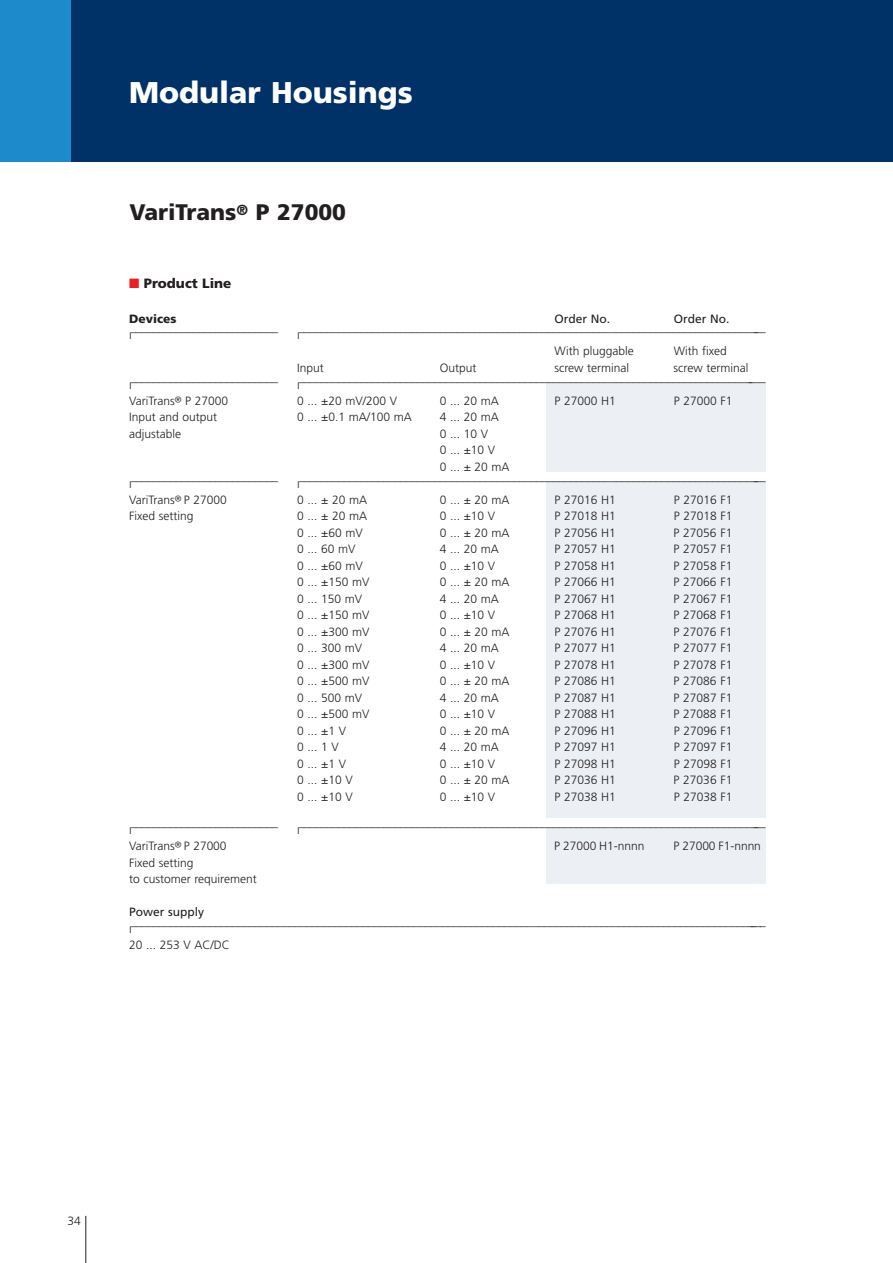
<style>
.page{position:relative;width:893px;height:1263px;background:#fff}
.page>*{position:absolute;margin:0;border:0;box-sizing:border-box;transform-origin:0 0}
.t1{font:900 30px "Frutiger";color:#fff}
.t2{font:900 22.5px "Frutiger";color:#231f20}
.t3{font:900 13.5px "Frutiger";color:#231f20}
.t4{font:300 12px/16.5px "Frutiger";color:#231f20}
.t5{font:12px "Frutiger";color:#231f20}
.t6{font:900 12px "Frutiger";color:#231f20}
.s1{color:#ee1d23}
.s2{font-family:"Frutiger Special";font-weight:400}
.s3{font-weight:400}
</style>
<div class="page">
<hr style="left:85px;top:1216px;width:1px;height:47px;background:#231f20">
<div style="left:0;top:0;width:892px;height:162px;background:#003268"></div>
<div style="left:546px;top:383px;width:219px;height:89px;background:#eceff3"></div>
<div style="left:546px;top:828px;width:219px;height:56px;background:#eceff3"></div>
<div style="left:546px;top:482px;width:219px;height:336px;background:#eceff3"></div>
<div style="left:0;top:0;width:70px;height:162px;background:#1d8acb"></div>
<h1 class="t1" style="left:129px;top:81px;width:285px">Modular Housings</h1>
<h2 class="t2" style="left:129px;top:203px;width:218px">VariTrans<sup>®</sup> P 27000</h2>
<p class="t3" style="left:129px;top:278px;width:104px"><span class="s1">■</span> Product Line</p>
<p class="t6" style="left:129px;top:314px;width:49px">Devices</p>
<p class="t5" style="left:554px;top:314px;width:57px">Order No.</p>
<p class="t5" style="left:673px;top:314px;width:57px">Order No.</p>
<p class="t4" style="left:129px;top:324px;width:150px"><sub>l</sub>––––––––––––––––––––––––––</p>
<p class="t4" style="left:554px;top:323px;width:213px;line-height:19.2px;text-indent:-257px"><sub>l</sub>–––––––––––––––––––––––––––––––––––––––––––––––––––––––––––––––––––––––––––––––––––<br>With pluggable</p>
<p class="t4" style="left:673px;top:343px;width:55px">With fixed</p>
<p class="t4" style="left:297px;top:360px;width:28px">Input</p>
<p class="t4" style="left:439px;top:360px;width:38px">Output</p>
<p class="t4" style="left:554px;top:360px;width:76px">screw terminal</p>
<p class="t4" style="left:673px;top:360px;width:76px">screw terminal</p>
<p class="t4" style="left:129px;top:374px;width:150px"><sub>l</sub>––––––––––––––––––––––––––</p>
<p class="t4" style="left:297px;top:374px;width:470px"><sub>l</sub>–––––––––––––––––––––––––––––––––––––––––––––––––––––––––––––––––––––––––––––––––––</p>
<p class="t4" style="left:129px;top:393px;width:100px">VariTrans<span class="s2">®</span> P 27000</p>
<p class="t4" style="left:297px;top:393px;width:101px">0 ... ±20 mV/200 V</p>
<p class="t4" style="left:439px;top:393px;width:61px">0 ... 20 mA</p>
<p class="t4" style="left:554px;top:393px;width:63px">P 27000 H1</p>
<p class="t4" style="left:673px;top:393px;width:60px">P 27000 F1</p>
<p class="t4" style="left:129px;top:409px;width:90px">Input and output</p>
<p class="t4" style="left:297px;top:409px;width:116px">0 ... ±0.1 mA/100 mA</p>
<p class="t4" style="left:439px;top:409px;width:61px">4 ... 20 mA</p>
<p class="t4" style="left:129px;top:426px;width:53px">adjustable</p>
<p class="t4" style="left:439px;top:426px;width:71px">0 ... 10 V<br>0 ... ±10 V<br>0 ... ± 20 mA</p>
<p class="t4" style="left:129px;top:473px;width:150px"><sub>l</sub>––––––––––––––––––––––––––</p>
<p class="t4" style="left:297px;top:473px;width:470px"><sub>l</sub>–––––––––––––––––––––––––––––––––––––––––––––––––––––––––––––––––––––––––––––––––––</p>
<p class="t4" style="left:129px;top:492px;width:99px">VariTrans<span class="s2">®</span> P 27000</p>
<p class="t4" style="left:297px;top:492px;width:71px">0 ... ± 20 mA</p>
<p class="t4" style="left:439px;top:492px;width:71px">0 ... ± 20 mA</p>
<p class="t4" style="left:554px;top:492px;width:63px">P 27016 H1</p>
<p class="t4" style="left:673px;top:492px;width:60px">P 27016 F1</p>
<p class="t4" style="left:129px;top:508px;width:66px">Fixed setting</p>
<p class="t4" style="left:297px;top:508px;width:71px">0 ... ± 20 mA</p>
<p class="t4" style="left:439px;top:508px;width:57px">0 ... ±10 V</p>
<p class="t4" style="left:554px;top:508px;width:63px">P 27018 H1</p>
<p class="t4" style="left:673px;top:508px;width:60px">P 27018 F1</p>
<p class="t4" style="left:297px;top:525px;width:67px">0 ... ±60 mV</p>
<p class="t4" style="left:439px;top:525px;width:71px">0 ... ± 20 mA</p>
<p class="t4" style="left:554px;top:525px;width:63px">P 27056 H1</p>
<p class="t4" style="left:673px;top:525px;width:60px">P 27056 F1</p>
<p class="t4" style="left:297px;top:541px;width:60px">0 ... 60 mV</p>
<p class="t4" style="left:439px;top:541px;width:61px">4 ... 20 mA</p>
<p class="t4" style="left:554px;top:541px;width:63px">P 27057 H1</p>
<p class="t4" style="left:673px;top:541px;width:60px">P 27057 F1</p>
<p class="t4" style="left:297px;top:558px;width:67px">0 ... ±60 mV</p>
<p class="t4" style="left:439px;top:558px;width:57px">0 ... ±10 V</p>
<p class="t4" style="left:554px;top:558px;width:63px">P 27058 H1</p>
<p class="t4" style="left:673px;top:558px;width:60px">P 27058 F1</p>
<p class="t4" style="left:297px;top:574px;width:74px">0 ... ±150 mV</p>
<p class="t4" style="left:439px;top:574px;width:71px">0 ... ± 20 mA</p>
<p class="t4" style="left:554px;top:574px;width:63px">P 27066 H1</p>
<p class="t4" style="left:673px;top:574px;width:60px">P 27066 F1</p>
<p class="t4" style="left:297px;top:591px;width:67px">0 ... 150 mV</p>
<p class="t4" style="left:439px;top:591px;width:61px">4 ... 20 mA</p>
<p class="t4" style="left:554px;top:591px;width:63px">P 27067 H1</p>
<p class="t4" style="left:673px;top:591px;width:60px">P 27067 F1</p>
<p class="t4" style="left:297px;top:607px;width:74px">0 ... ±150 mV</p>
<p class="t4" style="left:439px;top:607px;width:57px">0 ... ±10 V</p>
<p class="t4" style="left:554px;top:607px;width:63px">P 27068 H1</p>
<p class="t4" style="left:673px;top:607px;width:60px">P 27068 F1</p>
<p class="t4" style="left:297px;top:624px;width:74px">0 ... ±300 mV</p>
<p class="t4" style="left:439px;top:624px;width:71px">0 ... ± 20 mA</p>
<p class="t4" style="left:554px;top:624px;width:63px">P 27076 H1</p>
<p class="t4" style="left:673px;top:624px;width:60px">P 27076 F1</p>
<p class="t4" style="left:297px;top:640px;width:67px">0 ... 300 mV</p>
<p class="t4" style="left:439px;top:640px;width:61px">4 ... 20 mA</p>
<p class="t4" style="left:554px;top:640px;width:63px">P 27077 H1</p>
<p class="t4" style="left:673px;top:640px;width:60px">P 27077 F1</p>
<p class="t4" style="left:297px;top:657px;width:74px">0 ... ±300 mV</p>
<p class="t4" style="left:439px;top:657px;width:57px">0 ... ±10 V</p>
<p class="t4" style="left:554px;top:657px;width:63px">P 27078 H1</p>
<p class="t4" style="left:673px;top:657px;width:60px">P 27078 F1</p>
<p class="t4" style="left:297px;top:673px;width:74px">0 ... ±500 mV</p>
<p class="t4" style="left:439px;top:673px;width:71px">0 ... ± 20 mA</p>
<p class="t4" style="left:554px;top:673px;width:63px">P 27086 H1</p>
<p class="t4" style="left:673px;top:673px;width:60px">P 27086 F1</p>
<p class="t4" style="left:297px;top:690px;width:67px">0 ... 500 mV</p>
<p class="t4" style="left:439px;top:690px;width:61px">4 ... 20 mA</p>
<p class="t4" style="left:554px;top:690px;width:63px">P 27087 H1</p>
<p class="t4" style="left:673px;top:690px;width:60px">P 27087 F1</p>
<p class="t4" style="left:297px;top:706px;width:74px">0 ... ±500 mV</p>
<p class="t4" style="left:439px;top:706px;width:57px">0 ... ±10 V</p>
<p class="t4" style="left:554px;top:706px;width:63px">P 27088 H1</p>
<p class="t4" style="left:673px;top:706px;width:60px">P 27088 F1</p>
<p class="t4" style="left:297px;top:723px;width:50px">0 ... ±1 V</p>
<p class="t4" style="left:439px;top:723px;width:71px">0 ... ± 20 mA</p>
<p class="t4" style="left:554px;top:723px;width:63px">P 27096 H1</p>
<p class="t4" style="left:673px;top:723px;width:60px">P 27096 F1</p>
<p class="t4" style="left:297px;top:739px;width:43px">0 ... 1 V</p>
<p class="t4" style="left:439px;top:739px;width:61px">4 ... 20 mA</p>
<p class="t4" style="left:554px;top:739px;width:63px">P 27097 H1</p>
<p class="t4" style="left:673px;top:739px;width:60px">P 27097 F1</p>
<p class="t4" style="left:297px;top:756px;width:50px">0 ... ±1 V</p>
<p class="t4" style="left:439px;top:756px;width:57px">0 ... ±10 V</p>
<p class="t4" style="left:554px;top:756px;width:63px">P 27098 H1</p>
<p class="t4" style="left:673px;top:756px;width:60px">P 27098 F1</p>
<p class="t4" style="left:297px;top:772px;width:57px">0 ... ±10 V</p>
<p class="t4" style="left:439px;top:772px;width:71px">0 ... ± 20 mA</p>
<p class="t4" style="left:554px;top:772px;width:63px">P 27036 H1</p>
<p class="t4" style="left:673px;top:772px;width:60px">P 27036 F1</p>
<p class="t4" style="left:297px;top:789px;width:57px">0 ... ±10 V</p>
<p class="t4" style="left:439px;top:789px;width:57px">0 ... ±10 V</p>
<p class="t4" style="left:554px;top:789px;width:63px">P 27038 H1</p>
<p class="t4" style="left:673px;top:789px;width:60px">P 27038 F1</p>
<p class="t4" style="left:129px;top:819px;width:150px"><sub>l</sub>––––––––––––––––––––––––––</p>
<p class="t4" style="left:297px;top:819px;width:470px"><sub>l</sub>–––––––––––––––––––––––––––––––––––––––––––––––––––––––––––––––––––––––––––––––––––</p>
<p class="t4" style="left:129px;top:838px;width:99px">VariTrans<span class="s2">®</span> P 27000</p>
<p class="t4" style="left:554px;top:838px;width:92px">P 27000 H1-nnnn</p>
<p class="t4" style="left:673px;top:838px;width:89px">P 27000 F1-nnnn</p>
<p class="t4" style="left:129px;top:855px;width:129px">Fixed setting<br>to customer requirement</p>
<p class="t4" style="left:129px;top:906px;width:638px;line-height:13.8px"><span class="s3">Power supply </span><sub>l</sub>–––––––––––––––––––––––––––––––––––––––––––––––––––––––––––––––––––––––––––––––––––––––––––––––––––––––––––––––––</p>
<p class="t4" style="left:129px;top:937px;width:102px">20 ... 253 V AC/DC</p>
<p class="t4" style="left:68px;top:1212px;width:15px">34</p>
</div>
